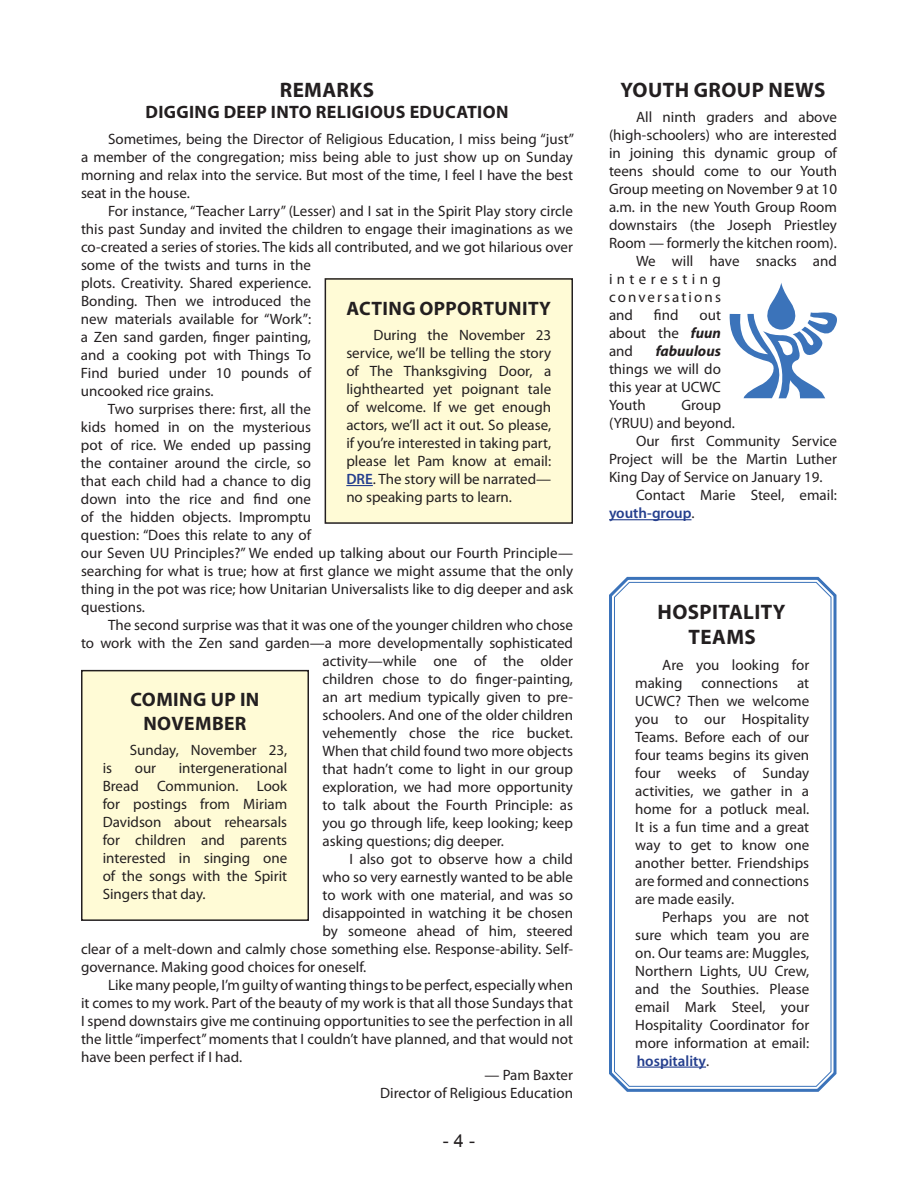
<style>
.page{position:relative;width:918px;height:1188px;background:#fff}
.page>*{position:absolute;margin:0;border:0;box-sizing:border-box;transform-origin:0 0}
.t1{font:700 21px "Myriad Pro";letter-spacing:.02em;color:#231f20}
.t2{font:700 19.5px "Myriad Pro";letter-spacing:.02em;color:#231f20}
.t3{font:700 18px "Myriad Pro";color:#231f20}
.t4{font:18px "Arial";color:#231f20}
.t5{font:15px/18px "Myriad Pro";color:#231f20;text-align:justify}
.t6{font:15px "Myriad Pro";letter-spacing:.14em;color:#231f20}
.t7{font:600 15px "Myriad Pro";color:#253f8e}
.t8{font:italic 700 15px "Myriad Pro";color:#231f20}
.s1{font-weight:600;color:#253f8e}
.s2{font-weight:700;font-style:italic}
.s3{font-weight:400;color:#231f20}
</style>
<div class="page">
<hr style="left:609px;top:519px;width:83px;height:1px;background:#253f8e">
<div style="left:325px;top:279px;width:247px;height:244px;background:#fffbd6"></div>
<svg style="left:346px;top:485px;width:27px;height:1px"></svg>
<div style="left:325px;top:278px;width:248px;height:246px;border:2px solid #231f20"></div>
<div style="left:82px;top:671px;width:226px;height:249px;background:#fffbd6"></div>
<div style="left:81px;top:670px;width:228px;height:251px;border:2px solid #231f20"></div>
<svg style="left:609px;top:576px;width:228px;height:516px"></svg>
<svg style="left:613px;top:581px;width:219px;height:506px"></svg>
<svg style="left:730px;top:283px;width:107px;height:115px"></svg>
<h1 class="t1" style="left:280px;top:76px;width:28px">REMARKS</h1>
<p class="t3" style="left:146px;top:101px;width:24px">DIGGING</p>
<p class="t3" style="left:224px;top:101px;width:12px">DEEP</p>
<p class="t3" style="left:271px;top:101px;width:11px">INTO</p>
<p class="t3" style="left:316px;top:101px;width:11px">RELIGIOUS</p>
<p class="t3" style="left:410px;top:101px;width:12px">EDUCATION</p>
<p class="t5" style="left:81px;top:130px;width:495px;text-indent:27px">Sometimes, being the Director of Religious Education, I miss being “just” a member of the congregation; miss being able to just show up on Sunday morning and relax into the service. But most of the time, I feel I have the best seat in the house.</p>
<p class="t5" style="left:108px;top:202px;width:466px">For instance, “Teacher Larry” (Lesser) and I sat in the Spirit Play story circle</p>
<p class="t5" style="left:81px;top:220px;width:493px">this past Sunday and invited the children to engage their imaginations as we</p>
<p class="t5" style="left:81px;top:238px;width:494px">co-created a series of stories. The kids all contributed, and we got hilarious over</p>
<p class="t5" style="left:81px;top:256px;width:232px">some of the twists and turns in the</p>
<p class="t5" style="left:81px;top:274px;width:232px">plots. Creativity. Shared experience.</p>
<p class="t5" style="left:81px;top:292px;width:232px">Bonding. Then we introduced the</p>
<p class="t5" style="left:81px;top:310px;width:232px">new materials available for “Work”:</p>
<p class="t5" style="left:81px;top:328px;width:232px">a Zen sand garden, finger painting,</p>
<p class="t5" style="left:81px;top:346px;width:232px">and a cooking pot with Things To</p>
<p class="t5" style="left:81px;top:364px;width:232px">Find buried under 10 pounds of</p>
<p class="t5" style="left:81px;top:382px;width:134px">uncooked rice grains.</p>
<p class="t5" style="left:108px;top:400px;width:205px">Two surprises there: first, all the</p>
<p class="t5" style="left:81px;top:418px;width:232px">kids homed in on the mysterious</p>
<p class="t5" style="left:81px;top:436px;width:232px">pot of rice. We ended up passing</p>
<p class="t5" style="left:81px;top:454px;width:232px">the container around the circle, so</p>
<p class="t5" style="left:81px;top:472px;width:232px">that each child had a chance to dig</p>
<p class="t5" style="left:81px;top:490px;width:232px">down into the rice and find one</p>
<p class="t5" style="left:81px;top:508px;width:232px">of the hidden objects. I mpromptu</p>
<p class="t5" style="left:81px;top:526px;width:232px">question: “Does this relate to any of</p>
<p class="t5" style="left:81px;top:544px;width:494px">our Seven UU Principles?” We ended up talking about our Fourth Principle—</p>
<p class="t5" style="left:81px;top:562px;width:494px">searching for what is true; how at first glance we might assume that the only</p>
<p class="t5" style="left:81px;top:580px;width:494px">thing in the pot was rice; how Unitarian Universalists like to dig deeper and ask</p>
<p class="t5" style="left:81px;top:598px;width:66px">questions.</p>
<p class="t5" style="left:108px;top:616px;width:467px">The second surprise was that it was one of the younger children who chose</p>
<p class="t5" style="left:81px;top:634px;width:494px">to work with the Zen sand garden—a more developmentally sophisticated</p>
<p class="t5" style="left:323px;top:652px;width:252px">activity—while one of the older</p>
<p class="t5" style="left:323px;top:670px;width:252px">children chose to do finger-painting,</p>
<p class="t5" style="left:323px;top:688px;width:252px">an art medium typically given to pre-</p>
<p class="t5" style="left:323px;top:706px;width:252px">schoolers. And one of the older children</p>
<p class="t5" style="left:323px;top:724px;width:252px">vehemently chose the rice bucket.</p>
<p class="t5" style="left:323px;top:742px;width:252px">When that child found two more objects</p>
<p class="t5" style="left:323px;top:760px;width:252px">that hadn’t come to light in our group</p>
<p class="t5" style="left:323px;top:778px;width:252px">exploration, we had more opportunity</p>
<p class="t5" style="left:323px;top:796px;width:252px">to talk about the Fourth Principle: as</p>
<p class="t5" style="left:323px;top:814px;width:252px">you go through life, keep looking; keep</p>
<p class="t5" style="left:323px;top:832px;width:183px">asking questions; dig deeper.</p>
<p class="t5" style="left:350px;top:850px;width:225px">I also got to observe how a child</p>
<p class="t5" style="left:323px;top:868px;width:252px">who so very earnestly wanted to be able</p>
<p class="t5" style="left:323px;top:886px;width:252px">to work with one material, and was so</p>
<p class="t5" style="left:323px;top:904px;width:252px">disappointed in watching it be chosen</p>
<p class="t5" style="left:323px;top:922px;width:252px">by someone ahead of him, steered</p>
<p class="t5" style="left:81px;top:940px;width:493px">clear of a melt-down and calmly chose something else. Response-ability. Self-</p>
<p class="t5" style="left:81px;top:958px;width:287px">governance. Making good choices for oneself.</p>
<p class="t5" style="left:108px;top:976px;width:466px">Like many people, I’m guilty of wanting things to be perfect, especially when</p>
<p class="t5" style="left:81px;top:994px;width:494px">it comes to my work. Part of the beauty of my work is that all those Sundays that</p>
<p class="t5" style="left:81px;top:1012px;width:494px">I spend downstairs give me continuing opportunities to see the perfection in all</p>
<p class="t5" style="left:81px;top:1030px;width:494px">the little “imperfect” moments that I couldn’t have planned, and that would not</p>
<p class="t5" style="left:81px;top:1048px;width:163px">have been perfect if I had.</p>
<p class="t5" style="left:380px;top:1066px;width:194px;text-align:right">— Pam Baxter<br>Director of Religious Education</p>
<h2 class="t2" style="left:347px;top:295px;width:25px">ACTING</h2>
<h2 class="t2" style="left:419px;top:295px;width:27px">OPPORTUNITY</h2>
<p class="t5" style="left:346px;top:326px;width:206px;text-indent:27px">During the November 23 service, we’ll be telling the story of The Thanksgiving Door, a lighthearted yet poignant tale of welcome. If we get enough actors, we’ll act it out. So please, if you’re interested in taking part, please let Pam know at email:<br><span class="s1">DRE</span>. The story will be narrated— no speaking parts to learn.</p>
<h2 class="t2" style="left:131px;top:687px;width:25px">COMING</h2>
<h2 class="t2" style="left:211px;top:687px;width:50px">UP IN</h2>
<h2 class="t2" style="left:143px;top:710px;width:28px">NOVEMBER</h2>
<p class="t5" style="left:130px;top:741px;width:159px">Sunday, November 23,</p>
<p class="t5" style="left:103px;top:759px;width:186px;text-indent:76px">intergenerational Bread Communion. Look for postings from Miriam Davidson about rehearsals for children and parents interested in singing one of the songs with the Spirit Singers that day.</p>
<p class="t5" style="left:103px;top:759px;width:11px">is</p>
<p class="t5" style="left:135px;top:759px;width:23px">our</p>
<p class="t4" style="left:443px;top:1129px;width:34px">- 4 -</p>
<h1 class="t1" style="left:621px;top:76px;width:27px">YOUTH</h1>
<h1 class="t1" style="left:694px;top:76px;width:30px">GROUP</h1>
<h1 class="t1" style="left:769px;top:76px;width:30px">NEWS</h1>
<p class="t5" style="left:636px;top:108px;width:202px">All ninth graders and above</p>
<p class="t5" style="left:609px;top:126px;width:230px">(high-schoolers) who are interested</p>
<p class="t5" style="left:609px;top:144px;width:230px">in joining this dynamic group of</p>
<p class="t5" style="left:609px;top:162px;width:230px">teens should come to our Youth</p>
<p class="t5" style="left:609px;top:180px;width:230px">Group meeting on November 9 at 10</p>
<p class="t5" style="left:609px;top:198px;width:229px">a.m. in the new Youth Group Room</p>
<p class="t5" style="left:609px;top:216px;width:229px">downstairs (the Joseph Priestley</p>
<p class="t5" style="left:609px;top:234px;width:230px">Room — formerly the kitchen room).</p>
<p class="t5" style="left:636px;top:252px;width:202px">We will have snacks and</p>
<p class="t5" style="left:609px;top:270px;width:113px">interesting</p>
<p class="t6" style="left:609px;top:288px;width:113px">conversations</p>
<p class="t5" style="left:609px;top:306px;width:26px">and</p>
<p class="t5" style="left:654px;top:306px;width:26px">find</p>
<p class="t5" style="left:609px;top:306px;width:114px;text-indent:91px">out about the <span class="s2">fuun </span>and</p>
<p class="t8" style="left:656px;top:341px;width:67px">fabuulous</p>
<p class="t5" style="left:609px;top:360px;width:113px">things we will do this year at UCWC Youth</p>
<p class="t5" style="left:682px;top:396px;width:41px">Group</p>
<p class="t5" style="left:609px;top:414px;width:127px">(YRUU) and beyond.</p>
<p class="t5" style="left:636px;top:432px;width:202px">Our first Community Service</p>
<p class="t5" style="left:609px;top:450px;width:230px">Project will be the Martin Luther</p>
<p class="t5" style="left:609px;top:468px;width:215px">King Day of Service on January 19.</p>
<p class="t5" style="left:636px;top:486px;width:202px">Contact Marie Steel, email:</p>
<p class="t7" style="left:609px;top:504px;width:87px">youth-group<span class="s3">.</span></p>
<h1 class="t1" style="left:657px;top:598px;width:28px">HOSPITALITY</h1>
<h1 class="t1" style="left:689px;top:623px;width:27px">TEAMS</h1>
<p class="t5" style="left:635px;top:655px;width:176px;text-indent:27px">Are you looking for making</p>
<p class="t5" style="left:701px;top:673px;width:78px">connections</p>
<p class="t5" style="left:635px;top:673px;width:176px;text-indent:162px">at UCWC? Then we welcome you to our Hospitality Teams. Before each of our four teams begins its given four weeks of Sunday activities, we gather in a home for a potluck meal.<br>It is a fun time and a great way to get to know one another better. Friendships are formed and connections are made easily.</p>
<p class="t5" style="left:635px;top:907px;width:176px;text-indent:27px">Perhaps you are not sure which team you are on. Our teams are: Muggles, Northern Lights, UU Crew, and the Southies. Please email Mark Steel, your Hospitality Coordinator for more information at email: <span class="s1">hospitality</span>.</p>
</div>
